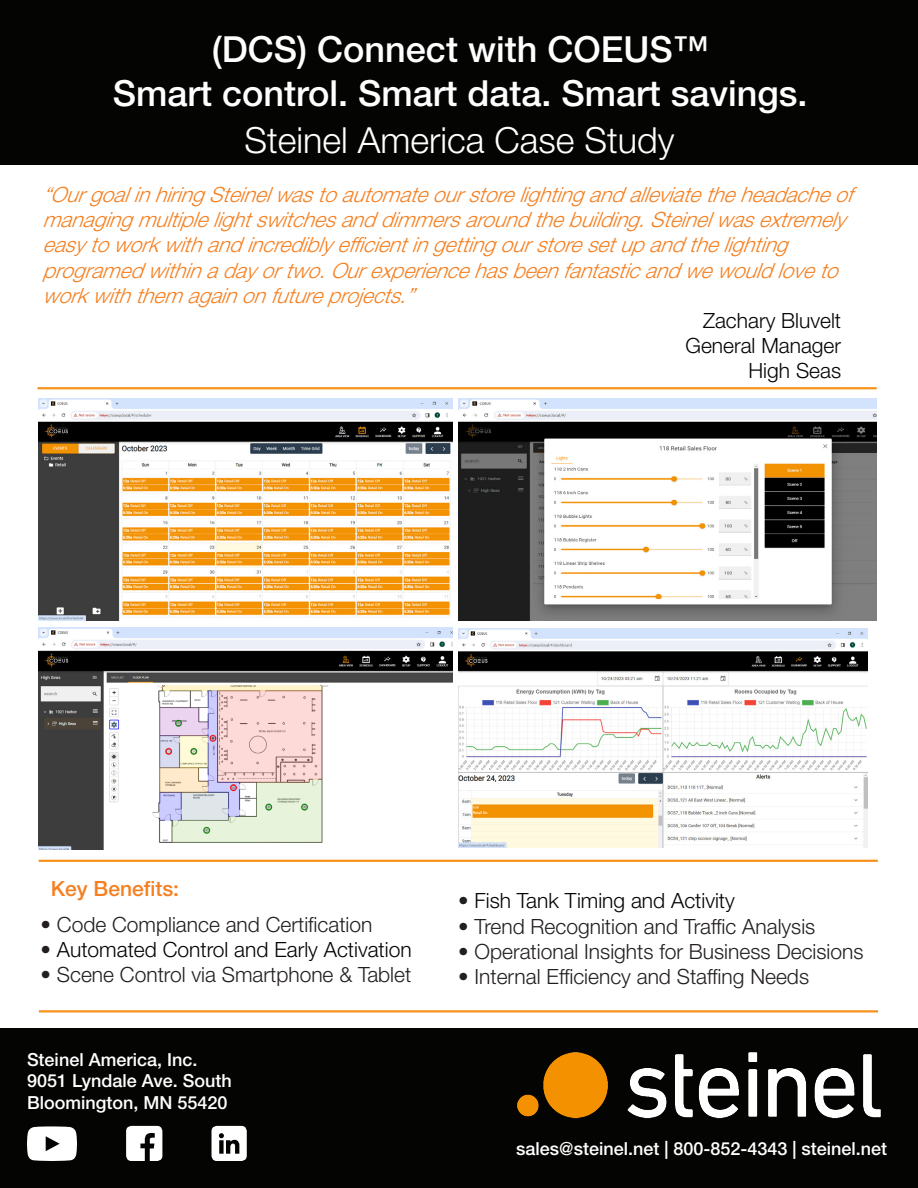
<style>
.page{position:relative;width:918px;height:1188px;background:#fff}
.page>*{position:absolute;margin:0;border:0;box-sizing:border-box;transform-origin:0 0}
.t1{font:500 36px "Helvetica Neue LT Pro";color:#fff}
.t2{font:300 36px "Helvetica Neue LT Pro";color:#fff}
.t3{font:italic 300 21px/25.2px "Helvetica Neue LT Pro";color:#f58021}
.t4{font:300 21px "Helvetica Neue LT Pro";color:#231f20}
.t5{font:300 21px "Helvetica Neue LT Pro";color:#040503}
.t6{font:500 21px "Helvetica Neue LT Pro";color:#f58021}
.t7{font:500 18px "Helvetica Neue LT Pro";color:#fff}
.s1{color:#231f20}
</style>
<div class="page">
<div style="left:0;top:0;width:918px;height:164px;background:#040503"></div>
<div style="left:0;top:1029px;width:918px;height:159px;background:#040503"></div>
<img style="left:517px;top:1052px;width:364px;height:66px">
<hr style="left:39px;top:1010px;width:839px;height:2px;background:#f7931d">
<svg style="left:212px;top:1126px;width:35px;height:35px"></svg>
<svg style="left:126px;top:1126px;width:36px;height:35px"></svg>
<svg style="left:27px;top:1126px;width:50px;height:35px"></svg>
<hr style="left:38px;top:387px;width:839px;height:2px;background:#f7931d">
<img style="left:39px;top:627px;width:414px;height:222px">
<img style="left:458px;top:399px;width:419px;height:222px">
<img style="left:39px;top:399px;width:414px;height:222px">
<img style="left:458px;top:628px;width:410px;height:220px">
<hr style="left:39px;top:860px;width:839px;height:2px;background:#f7931d">
<p class="t1" style="left:212px;top:28px;width:498px">(DCS) Connect with COEUS™</p>
<p class="t1" style="left:113px;top:71px;width:696px">Smart control. Smart data. Smart savings.</p>
<p class="t2" style="left:245px;top:118px;width:432px">Steinel America Case Study</p>
<p class="t3" style="left:42px;top:182px;width:820px">“OurgoalinhiringSteinelwastoautomateourstorelightingandalleviatetheheadacheof managingmultiplelightswitchesanddimmersaroundthebuilding.Steinelwasextremely easytoworkwithandincrediblyefficientingettingourstoresetupandthelighting programedwithinadayortwo.Ourexperiencehasbeenfantasticandwewouldloveto workwiththem againonfutureprojects.”</p>
<p class="t5" style="left:703px;top:308px;width:140px">Zachary Bluvelt</p>
<p class="t5" style="left:685px;top:333px;width:157px">General Manager</p>
<p class="t5" style="left:749px;top:358px;width:94px">High Seas</p>
<p class="t6" style="left:51px;top:875px;width:130px">Key Benefits:</p>
<p class="t4" style="left:41px;top:911px;width:333px">• Code Compliance and Certification</p>
<p class="t5" style="left:41px;top:936px;width:373px"><span class="s1">•</span> Automated Control and Early Activation</p>
<p class="t4" style="left:41px;top:962px;width:372px">• Scene Control via Smartphone &amp; Tablet</p>
<p class="t7" style="left:27px;top:1049px;width:172px">Steinel America, Inc.</p>
<p class="t7" style="left:27px;top:1070px;width:206px">9051 Lyndale Ave. South</p>
<p class="t7" style="left:27px;top:1092px;width:202px">Bloomington, MN 55420</p>
<p class="t5" style="left:458px;top:888px;width:278px"><span class="s1">•</span> Fish Tank Timing and Activity</p>
<p class="t4" style="left:458px;top:913px;width:359px">• Trend Recognition and Traffic Analysis</p>
<p class="t4" style="left:458px;top:939px;width:407px">• Operational Insights for Business Decisions</p>
<p class="t4" style="left:458px;top:964px;width:352px">• Internal Efficiency and Staffing Needs</p>
<p class="t7" style="left:516px;top:1138px;width:372px">sales@steinel.net | 800-852-4343 | steinel.net</p>
</div>
